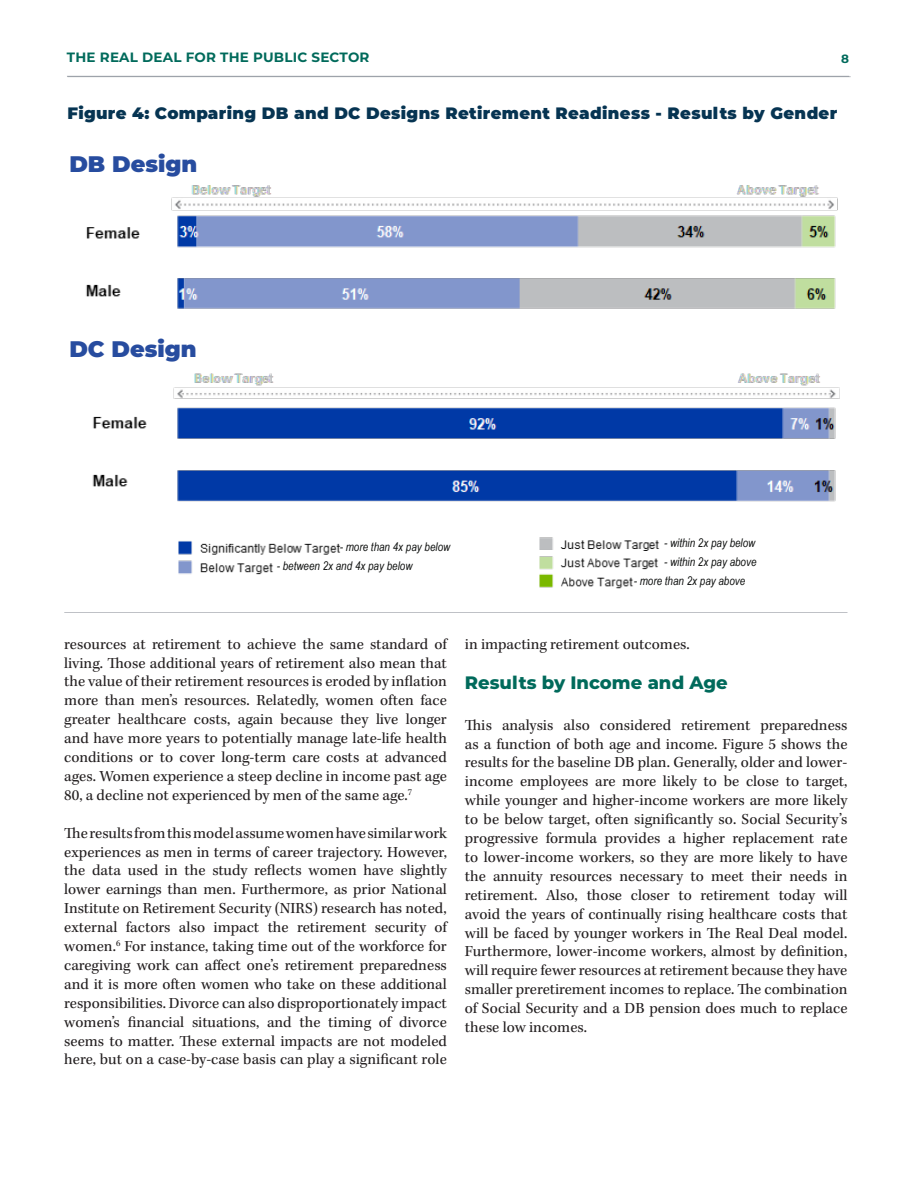
<style>
.page{position:relative;width:918px;height:1188px;background:#fff}
.page>*{position:absolute;margin:0;border:0;box-sizing:border-box;transform-origin:0 0}
.Paragraph_Style_1{font:900 22.5px "Montserrat";color:#274c9f}
.t1{font:800 18px "Montserrat";color:#006a5b}
.t2{font:900 16.5px "Montserrat";letter-spacing:.02em;color:#063452}
.t3{font:15.75px/18.9px "Kepler Std";color:#231f20;text-align:justify}
.t4{font:700 13.5px "Montserrat";letter-spacing:.015em;color:#006a5b}
.t5{font:italic 12px "Arial Narrow";color:#0f1110}
.t6{font:700 12px "Montserrat";color:#006a5b}
</style>
<div class="page">
<hr style="left:67px;top:76px;width:782px;height:1px;background:#aaafb5">
<hr style="left:68px;top:76px;width:783px;height:1px;background:#757b85">
<hr style="left:64px;top:612px;width:784px;height:1px;background:#757b85">
<img style="left:86px;top:185px;width:752px;height:124px">
<img style="left:92px;top:373px;width:748px;height:129px">
<img style="left:178px;top:541px;width:163px;height:34px">
<img style="left:539px;top:537px;width:121px;height:52px">
<p class="t4" style="left:67px;top:47px;width:304px">THE REAL DEAL FOR THE PUBLIC SECTOR</p>
<p class="t6" style="left:841px;top:50px;width:9px">8</p>
<p class="t2" style="left:68px;top:100px;width:771px">Figure 4: Comparing DB and DC Designs Retirement Readiness - Results by Gender</p>
<p class="Paragraph_Style_1" style="left:69px;top:147px;width:129px">DB Design</p>
<p class="Paragraph_Style_1" style="left:69px;top:332px;width:129px">DC Design</p>
<p class="t5" style="left:340px;top:539px;width:112px">- more than 4x pay below</p>
<p class="t5" style="left:277px;top:558px;width:137px">- between 2x and 4x pay below</p>
<p class="t5" style="left:664px;top:535px;width:93px">- within 2x pay below</p>
<p class="t5" style="left:634px;top:573px;width:113px">- more than 2x pay above</p>
<p class="t5" style="left:664px;top:554px;width:94px">- within 2x pay above</p>
<p class="t3" style="left:64px;top:635px;width:384px">resources at retirement to achieve the same standard of living. Those additional years of retirement also mean that the value of their retirement resources is eroded by inflation more than men’s resources. Relatedly, women often face greater healthcare costs, again because they live longer and have more years to potentially manage late-life health conditions or to cover long-term care costs at advanced ages. Women experience a steep decline in income past age 80, a decline not experienced by men of the same age.<sup>7</sup></p>
<p class="t3" style="left:64px;top:824px;width:384px">The results from this model assume women have similar work experiences as men in terms of career trajectory. However, the data used in the study reflects women have slightly lower earnings than men. Furthermore, as prior National Institute on Retirement Security (NIRS) research has noted, external factors also impact the retirement security of women.<sup>6</sup> For instance, taking time out of the workforce for caregiving work can affect one’s retirement preparedness and it is more often women who take on these additional responsibilities. Divorce can also disproportionately impact women’s financial situations, and the timing of divorce seems to matter. These external impacts are not modeled here, but on a case-by-case basis can play a significant role</p>
<p class="t3" style="left:465px;top:635px;width:226px">in impacting retirement outcomes.</p>
<p class="t1" style="left:465px;top:670px;width:264px">Results by Income and Age</p>
<p class="t3" style="left:465px;top:716px;width:384px">This analysis also considered retirement preparedness as a function of both age and income. Figure 5 shows the results for the baseline DB plan. Generally, older and lower&shy;income employees are more likely to be close to target, while younger and higher-income workers are more likely to be below target, often significantly so. Social Security’s progressive formula provides a higher replacement rate to lower-income workers, so they are more likely to have the annuity resources necessary to meet their needs in retirement. Also, those closer to retirement today will avoid the years of continually rising healthcare costs that will be faced by younger workers in The Real Deal model.<br>Furthermore, lower-income workers, almost by definition, will require fewer resources at retirement because they have smaller preretirement incomes to replace. The combination of Social Security and a DB pension does much to replace these low incomes.</p>
</div>
